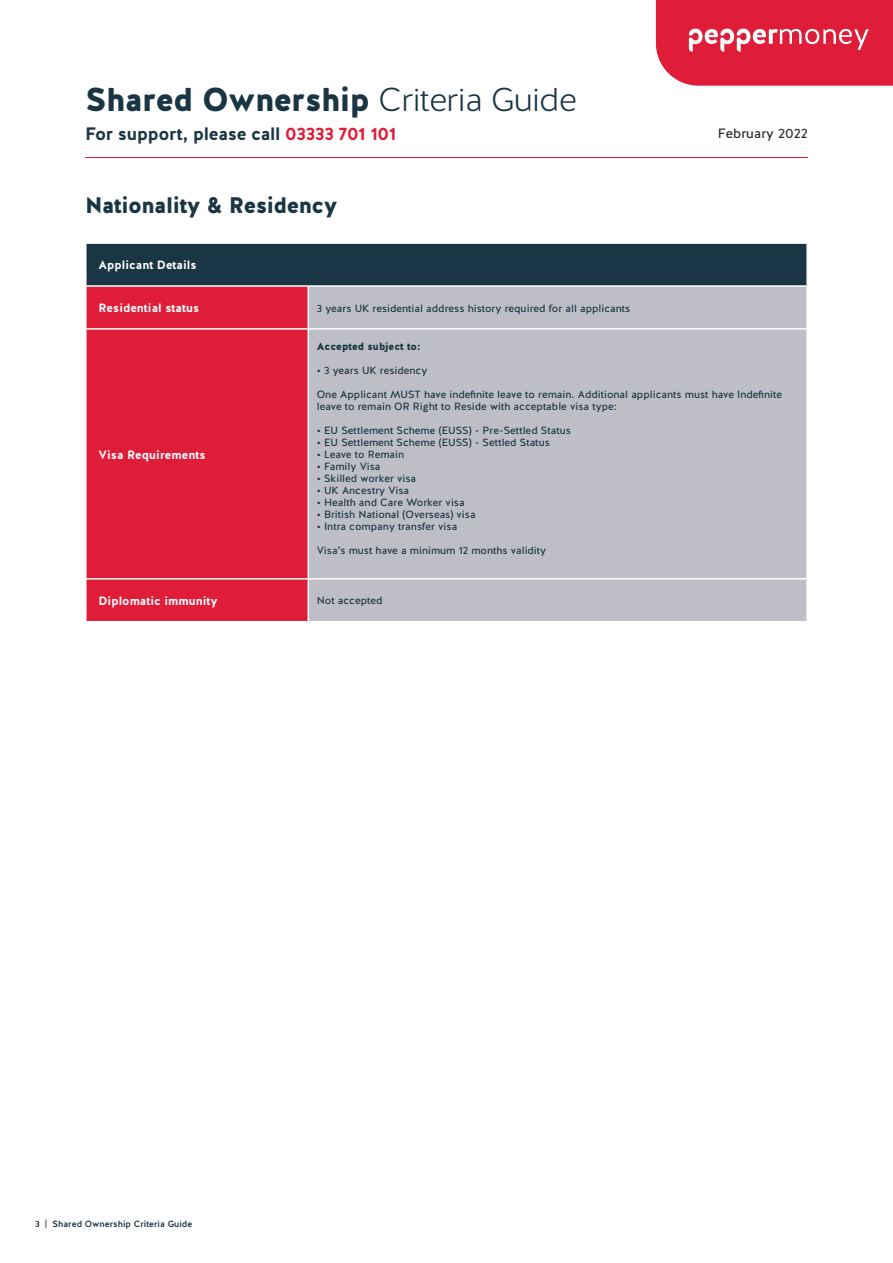
<style>
.page{position:relative;width:893px;height:1263px;background:#fff}
.page>*{position:absolute;margin:0;border:0;box-sizing:border-box;transform-origin:0 0}
.t1{font:900 33px "Halis R";letter-spacing:-.02em;color:#1a3544}
.t2{font:900 22.5px "Halis R";letter-spacing:-.02em;color:#1a3544}
.t3{font:700 18px "Halis R";letter-spacing:-.02em;color:#1a3544}
.t4{font:13.5px "Halis R";color:#292c2f}
.Left_Collum_Text{font:700 12px "Halis R";color:#fff}
.Table_Header_Text{font:700 12px "Halis R";color:#fff}
.Right_Collum_Text{font:10.5px/12px "Halis R";color:#1a3544}
.Right_Collum_Text-2{font:900 10.5px "Halis R";color:#1a3544}
.t5{font:500 9px "Halis R";color:#1a3544}
.s1{font-weight:300}
.s2{color:#df1d39}
</style>
<div class="page">
<svg style="left:656px;top:0;width:237px;height:86px;background:#e1304a"></svg>
<hr style="left:85px;top:157px;width:723px;height:1px;background:#df1d39">
<div style="left:86px;top:243px;width:721px;height:43px;background:#1a3544"></div>
<div style="left:87px;top:287px;width:221px;height:334px;background:#df1d39"></div>
<div style="left:309px;top:287px;width:497px;height:334px;background:#bebec6"></div>
<hr style="left:85px;top:242px;width:223px;height:2px;background:#fff">
<hr style="left:85px;top:244px;width:2px;height:41px;background:#fff">
<hr style="left:308px;top:242px;width:500px;height:2px;background:#fff">
<hr style="left:806px;top:244px;width:2px;height:41px;background:#fff">
<hr style="left:85px;top:285px;width:223px;height:2px;background:#fff">
<hr style="left:308px;top:285px;width:500px;height:2px;background:#fff">
<hr style="left:85px;top:328px;width:223px;height:2px;background:#fff">
<hr style="left:308px;top:328px;width:500px;height:2px;background:#fff">
<hr style="left:85px;top:578px;width:223px;height:2px;background:#fff">
<hr style="left:308px;top:578px;width:500px;height:2px;background:#fff">
<h1 class="t1" style="left:85px;top:79px;width:493px">Shared Ownership <span class="s1">Criteria Guide</span></h1>
<h3 class="t3" style="left:85px;top:122px;width:313px">For support, please call <span class="s2">03333 701 101</span></h3>
<p class="t4" style="left:718px;top:124px;width:91px">February 2022</p>
<h2 class="t2" style="left:85px;top:190px;width:254px">Nationality &amp; Residency</h2>
<p class="Table_Header_Text" style="left:99px;top:257px;width:100px">Applicant Details</p>
<p class="Left_Collum_Text" style="left:99px;top:300px;width:102px">Residential status</p>
<p class="Right_Collum_Text" style="left:317px;top:302px;width:315px">3 years UK residential address history required for all applicants</p>
<p class="Left_Collum_Text" style="left:99px;top:447px;width:108px">Visa Requirements</p>
<p class="Right_Collum_Text-2" style="left:317px;top:340px;width:105px">Accepted subject to:</p>
<p class="Right_Collum_Text" style="left:317px;top:365px;width:112px">• 3 years UK residency</p>
<p class="Right_Collum_Text" style="left:317px;top:389px;width:467px">One Applicant MUST have indefinite leave to remain. Additional applicants must have Indefinite leave to remain OR Right to Reside with acceptable visa type:</p>
<p class="Right_Collum_Text" style="left:317px;top:425px;width:256px">• EU Settlement Scheme (EUSS) - Pre-Settled Status</p>
<p class="Right_Collum_Text" style="left:317px;top:437px;width:235px">• EU Settlement Scheme (EUSS) - Settled Status</p>
<p class="Right_Collum_Text" style="left:317px;top:449px;width:89px">• Leave to Remain</p>
<p class="Right_Collum_Text" style="left:317px;top:461px;width:65px">• Family Visa</p>
<p class="Right_Collum_Text" style="left:317px;top:473px;width:101px">• Skilled worker visa</p>
<p class="Right_Collum_Text" style="left:317px;top:485px;width:94px">• UK Ancestry Visa</p>
<p class="Right_Collum_Text" style="left:317px;top:497px;width:149px">• Health and Care Worker visa</p>
<p class="Right_Collum_Text" style="left:317px;top:509px;width:160px">• British National (Overseas) visa</p>
<p class="Right_Collum_Text" style="left:317px;top:521px;width:142px">• Intra company transfer visa</p>
<p class="Right_Collum_Text" style="left:317px;top:545px;width:231px">Visa’s must have a minimum 12 months validity</p>
<p class="Left_Collum_Text" style="left:99px;top:593px;width:121px">Diplomatic immunity</p>
<p class="Right_Collum_Text" style="left:317px;top:595px;width:67px">Not accepted</p>
<p class="t5" style="left:35px;top:1218px;width:159px">3 | Shared Ownership Criteria Guide</p>
</div>
